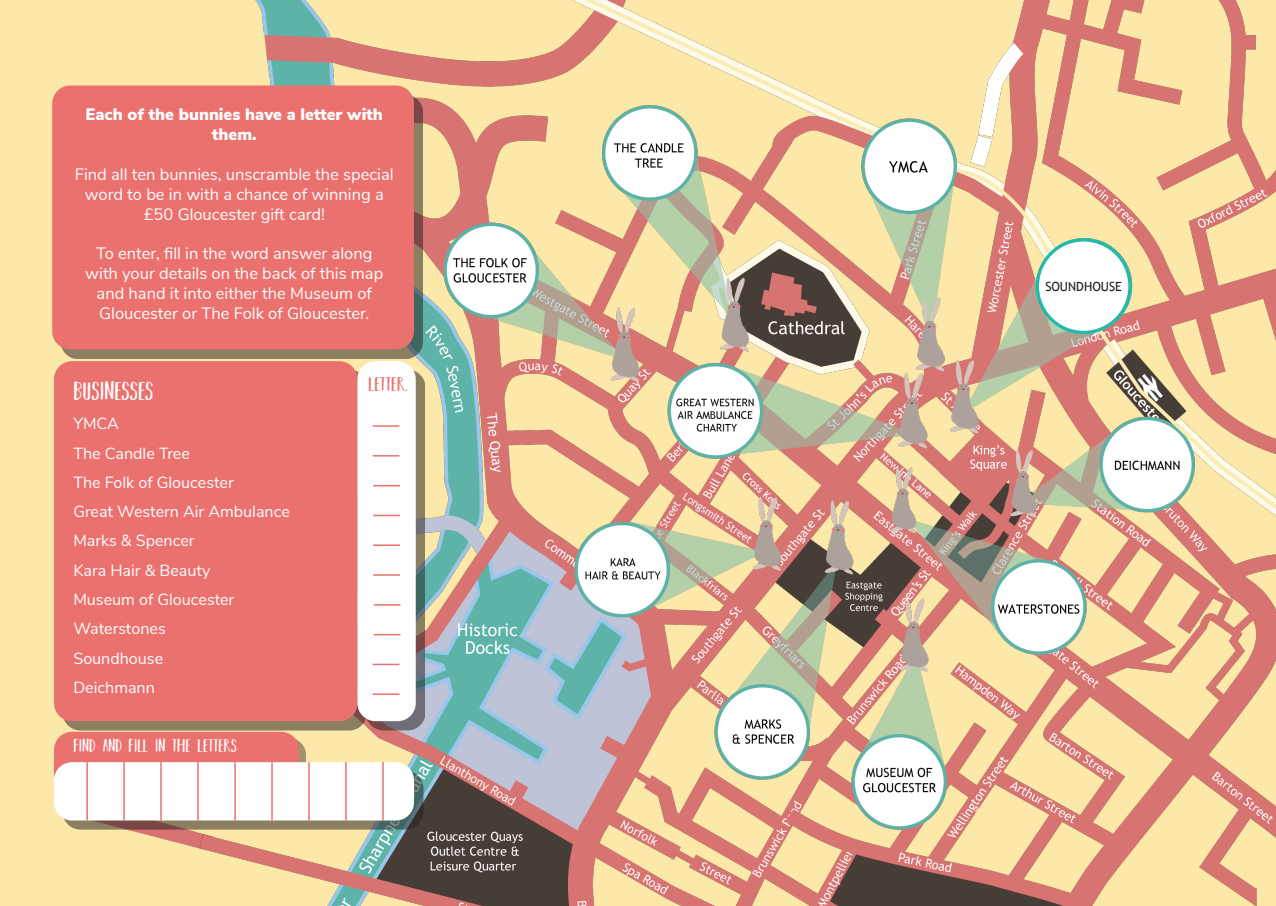
<style>
.page{position:relative;width:1276px;height:906px;background:#fff}
.page>*{position:absolute;margin:0;border:0;box-sizing:border-box;transform-origin:0 0}
.t1{font:23.4px "BEARHUGSBYRATTICSASSIN";color:#fff}
.t2{font:18px "BEARHUGSBYRATTICSASSIN";color:#ea716e}
.t3{font:16.5px/19.8px "Nunito Sans";color:#fff;text-align:center}
.t4{font:900 16.5px/19.8px "Nunito Sans";color:#fff;text-align:center}
.t5{font:16.5px "BEARHUGSBYRATTICSASSIN";color:#fff}
.t6{font:16.05px "Nunito Sans";color:#fff}
.t7{font:12.6px "Trebuchet MS";color:#231f20}
.s1{font-family:"Montserrat";font-weight:300}
</style>
<div class="page">
<div style="left:0;top:0;width:1275px;height:906px;background:#fce8a8"></div>
<img style="left:100px;top:0;width:1176px;height:906px">
<div style="left:61px;top:94px;width:362px;height:264px;background:#231f20;opacity:.52"></div>
<div style="left:52px;top:85px;width:362px;height:264px;background:#ea716e;border-radius:18px"></div>
<div style="left:54px;top:732px;width:245px;height:44px;background:#ea716e"></div>
<div style="left:63px;top:771px;width:360px;height:58px;background:#231f20;opacity:.52"></div>
<div style="left:54px;top:762px;width:360px;height:58px;background:#fff;border-radius:18px"></div>
<hr style="left:271px;top:762px;width:2px;height:58px;background:#ea716e">
<hr style="left:123px;top:762px;width:2px;height:58px;background:#ea716e">
<hr style="left:345px;top:762px;width:2px;height:58px;background:#ea716e">
<hr style="left:197px;top:762px;width:2px;height:58px;background:#ea716e">
<hr style="left:382px;top:762px;width:2px;height:58px;background:#ea716e">
<hr style="left:234px;top:762px;width:2px;height:58px;background:#ea716e">
<hr style="left:86px;top:762px;width:2px;height:58px;background:#ea716e">
<hr style="left:308px;top:762px;width:2px;height:58px;background:#ea716e">
<hr style="left:160px;top:762px;width:2px;height:58px;background:#ea716e">
<div style="left:63px;top:370px;width:303px;height:360px;background:#231f20;opacity:.52"></div>
<div style="left:54px;top:361px;width:303px;height:360px;background:#ea716e;border-radius:18px"></div>
<div style="left:366px;top:370px;width:59px;height:360px;background:#231f20;opacity:.52"></div>
<div style="left:357px;top:361px;width:59px;height:360px;background:#fff;border-radius:18px"></div>
<hr style="left:373px;top:425px;width:26px;height:2px;background:#ea716e">
<hr style="left:373px;top:544px;width:27px;height:2px;background:#ea716e">
<hr style="left:373px;top:663px;width:26px;height:2px;background:#ea716e">
<svg style="left:373px;top:485px;width:27px;height:1px"></svg>
<svg style="left:374px;top:604px;width:26px;height:1px"></svg>
<svg style="left:373px;top:455px;width:26px;height:1px"></svg>
<hr style="left:373px;top:574px;width:27px;height:2px;background:#ea716e">
<hr style="left:373px;top:693px;width:26px;height:2px;background:#ea716e">
<svg style="left:373px;top:515px;width:27px;height:1px"></svg>
<svg style="left:374px;top:634px;width:26px;height:1px"></svg>
<div style="left:1037px;top:240px;width:93px;height:92px;background:#fff;border-radius:50%"></div>
<div style="left:1035px;top:238px;width:96px;height:96px;border:3px solid #22bbab;border-radius:50%"></div>
<svg style="left:100px;top:17px;width:167px;height:45px"></svg>
<p class="t4" style="left:86px;top:104px;width:299px">Each of the bunnies have a letter with them.</p>
<p class="t3" style="left:75px;top:163px;width:320px">Find all ten bunnies, unscramble the special word to be in with a chance of winning a £50 Gloucester gift card!</p>
<p class="t3" style="left:85px;top:242px;width:299px">To enter, fill in the word answer along with your details on the back of this map and hand it into either the Museum of Gloucester or The Folk of Gloucester.</p>
<p class="t1" style="left:73px;top:381px;width:81px">BUSINESSES</p>
<p class="t6" style="left:73px;top:412px;width:47px">YMCA</p>
<p class="t6" style="left:73px;top:441px;width:118px">The Candle Tree</p>
<p class="t6" style="left:73px;top:470px;width:162px">The Folk of Gloucester</p>
<p class="t6" style="left:73px;top:500px;width:218px">Great Western Air Ambulance</p>
<p class="t6" style="left:73px;top:529px;width:123px">Marks &amp; Spencer</p>
<p class="t6" style="left:73px;top:558px;width:138px">Kara Hair &amp; Beauty</p>
<p class="t6" style="left:73px;top:587px;width:162px">Museum of Gloucester</p>
<p class="t6" style="left:73px;top:617px;width:94px">Waterstones</p>
<p class="t6" style="left:73px;top:646px;width:91px">Soundhouse</p>
<p class="t6" style="left:73px;top:675px;width:83px">Deichmann</p>
<p class="t5" style="left:73px;top:739px;width:165px">FIND AND FILL IN THE LETTERS</p>
<p class="t2" style="left:368px;top:377px;width:41px">LETTER<span class="s1">.</span></p>
<p class="t7" style="left:1045px;top:279px;width:78px">SOUNDHOUSE</p>
</div>
